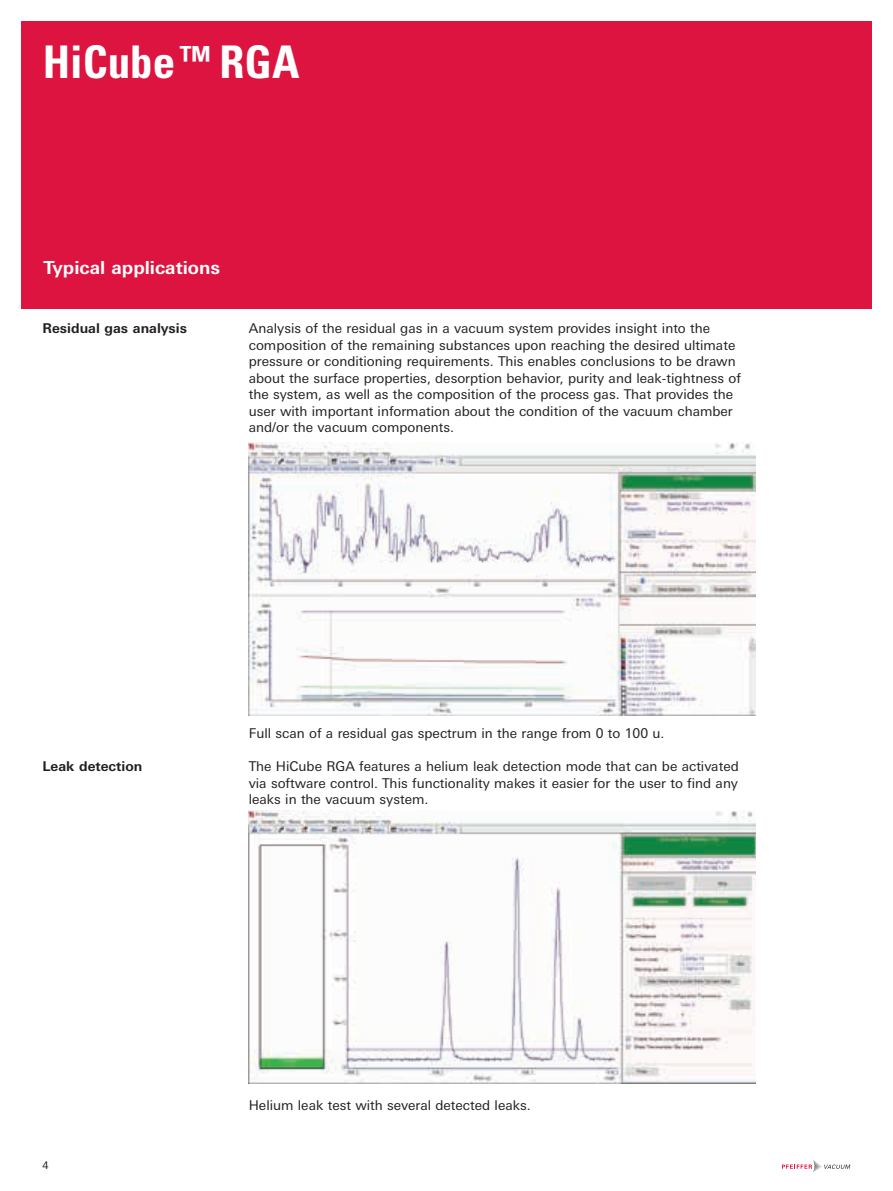
<style>
.page{position:relative;width:893px;height:1191px;background:#fff}
.page>*{position:absolute;margin:0;border:0;box-sizing:border-box;transform-origin:0 0}
.t1{font:700 condensed 45px "Univers";color:#fff}
.t2{font:700 18px "Univers Next W1 G";color:#fff}
.t3{font:13.5px/16.5px "Univers Next W1 G";color:#231f20}
.t4{font:700 13.5px "Univers Next W1 G";color:#231f20}
.t5{font:10.5px "Univers Next W1 G";color:#231f20}
.s1{font-size:36px}
</style>
<div class="page">
<svg style="left:782px;top:1160px;width:68px;height:12px"></svg>
<div style="left:21px;top:21px;width:851px;height:287px;background:#dd1440"></div>
<img style="left:249px;top:443px;width:507px;height:272px">
<img style="left:249px;top:810px;width:507px;height:273px">
<h1 class="t1" style="left:43px;top:36px;width:258px">HiCube<span class="s1">™</span> RGA</h1>
<h2 class="t2" style="left:44px;top:260px;width:178px">Typical applications</h2>
<p class="t4" style="left:43px;top:323px;width:146px">Residual gas analysis</p>
<p class="t3" style="left:249px;top:321px;width:494px">Analysis of the residual gas in a vacuum system provides insight into the composition of the remaining substances upon reaching the desired ultimate pressure or conditioning requirements. This enables conclusions to be drawn about the surface properties, desorption behavior, purity and leak-tightness of the system, as well as the composition of the process gas. That provides the user with important information about the condition of the vacuum chamber and/or the vacuum components.</p>
<p class="t3" style="left:249px;top:726px;width:417px">Full scan of a residual gas spectrum in the range from 0 to 100 u.</p>
<p class="t4" style="left:43px;top:761px;width:101px">Leak detection</p>
<p class="t3" style="left:249px;top:759px;width:492px;text-align:justify">The HiCube RGA features a helium leak detection mode that can be activated via software control. This functionality makes it easier for the user to find any leaks in the vacuum system.</p>
<p class="t5" style="left:43px;top:1161px;width:8px">4</p>
<p class="t3" style="left:249px;top:1098px;width:283px">Helium leak test with several detected leaks.</p>
</div>
